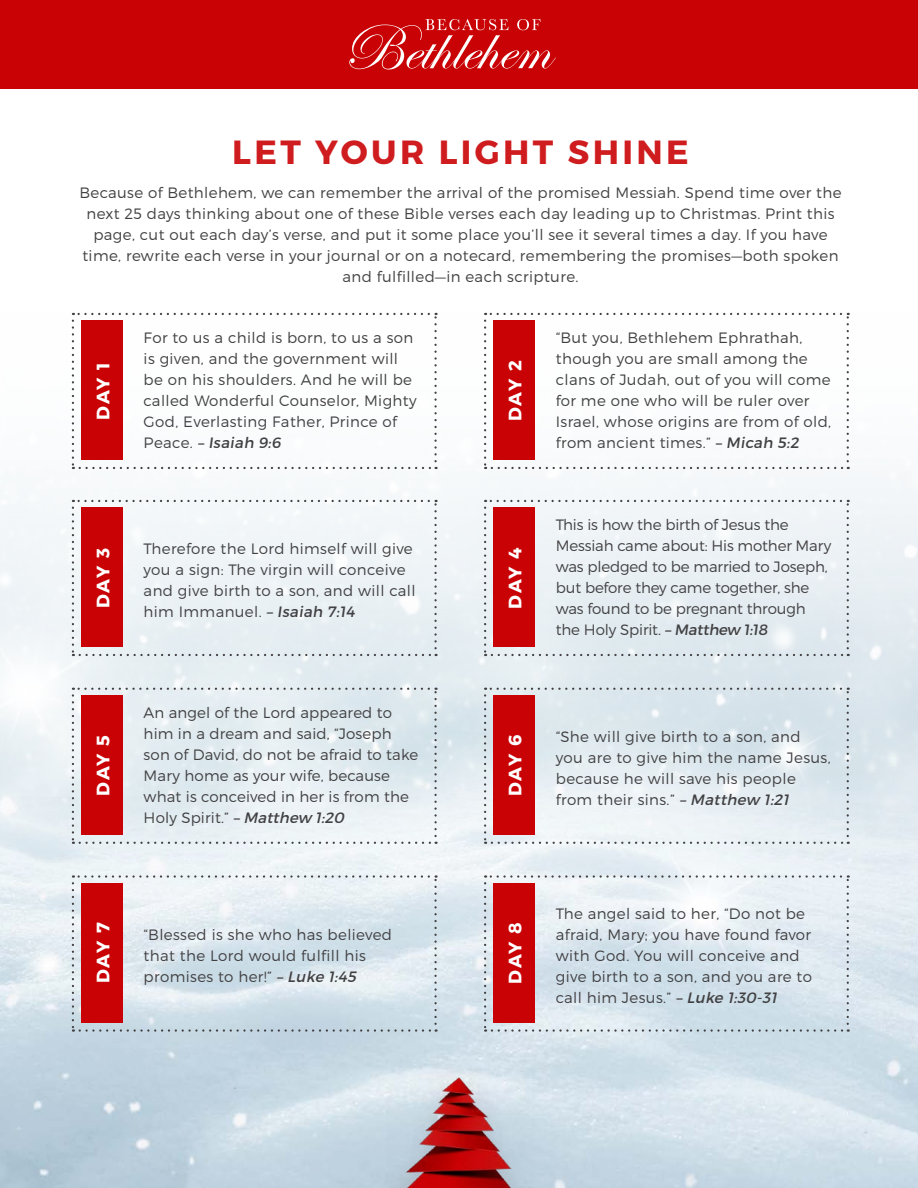
<style>
.page{position:relative;width:918px;height:1188px;background:#fff}
.page>*{position:absolute;margin:0;border:0;box-sizing:border-box;transform-origin:0 0}
.t1{font:700 33.45px "Montserrat";letter-spacing:.1em;color:#cf1c1e}
.t2{font:700 18px "Montserrat";letter-spacing:.06em;color:#fff}
.t3{font:300 15px/21px "Montserrat";letter-spacing:.025em;color:#414042}
.t4{font:300 15px/21px "Montserrat";letter-spacing:-.01em;color:#414042}
.s1{font-weight:400}
.s2{font-weight:400;font-style:italic}
</style>
<div class="page">
<img style="left:0;top:313px;width:918px;height:875px">
<div style="left:0;top:0;width:918px;height:89px;background:#c90305"></div>
<svg style="left:349px;top:19px;width:207px;height:51px"></svg>
<img style="left:386px;top:1060px;width:149px;height:128px">
<svg style="left:72px;top:313px;width:365px;height:156px"></svg>
<svg style="left:72px;top:500px;width:365px;height:156px"></svg>
<svg style="left:72px;top:688px;width:365px;height:156px;background:#e3ebf0"></svg>
<svg style="left:484px;top:688px;width:365px;height:156px;background:#e0e9ee"></svg>
<svg style="left:72px;top:875px;width:365px;height:157px;background:#d9e5ec"></svg>
<svg style="left:484px;top:875px;width:365px;height:157px;background:#dce7ee"></svg>
<svg style="left:484px;top:321px;width:2px;height:148px"></svg>
<svg style="left:492px;top:467px;width:357px;height:2px"></svg>
<svg style="left:847px;top:313px;width:2px;height:148px"></svg>
<svg style="left:485px;top:313px;width:356px;height:2px"></svg>
<svg style="left:484px;top:508px;width:2px;height:148px"></svg>
<svg style="left:492px;top:654px;width:357px;height:2px"></svg>
<svg style="left:847px;top:500px;width:2px;height:148px"></svg>
<svg style="left:485px;top:500px;width:356px;height:2px"></svg>
<div style="left:81px;top:321px;width:41px;height:139px;background:#c90305"></div>
<div style="left:81px;top:508px;width:41px;height:139px;background:#c90305"></div>
<div style="left:81px;top:696px;width:41px;height:139px;background:#c90305"></div>
<div style="left:494px;top:696px;width:41px;height:139px;background:#c90305"></div>
<div style="left:81px;top:883px;width:41px;height:140px;background:#c90305"></div>
<div style="left:494px;top:883px;width:41px;height:140px;background:#c90305"></div>
<div style="left:494px;top:321px;width:41px;height:139px;background:#c90305"></div>
<div style="left:494px;top:508px;width:41px;height:139px;background:#c90305"></div>
<p class="t1" style="left:232px;top:132px;width:458px">LET YOUR LIGHT SHINE</p>
<p class="t3" style="left:80px;top:182px;width:764px;text-align:center">Because of Bethlehem, we can remember the arrival of the promised Messiah. Spend time over the next 25 days thinking about one of these Bible verses each day leading up to Christmas. Print this page, cut out each day’s verse, and put it some place you’ll see it several times a day. If you have time, rewrite each verse in your journal or on a notecard, remembering the promises—both spoken and fulfilled—in each scripture.</p>
<p class="t2" style="left:92px;top:420px;width:59px;rotate:-90deg">DAY 1</p>
<p class="t3" style="left:144px;top:327px;width:275px">For to us a child is born, to us a son is given, and the government will be on his shoulders. And he will be called Wonderful Counselor, Mighty<br>God, Everlasting Father, Prince of<br>Pea ce. <span class="s1">– Isaiah 9:6</span></p>
<p class="t2" style="left:92px;top:608px;width:62px;rotate:-90deg">DAY 3</p>
<p class="t3" style="left:144px;top:538px;width:273px">Therefore the Lord himself will give you a sign: The virgin will conceive and give birth to a son, and will call him Immanuel. <span class="s1">– Isaiah 7:14</span></p>
<p class="t2" style="left:92px;top:796px;width:62px;rotate:-90deg">DAY 5</p>
<p class="t3" style="left:144px;top:702px;width:276px">An angel of the Lord appeared to him in a dream and said, “Joseph son of David, do not be afraid to take<br>Mary home as your wife, because what is conceived in her is from the<br>Holy Spirit.” <span class="s2">–Matthew 1:20</span></p>
<p class="t2" style="left:504px;top:421px;width:62px;rotate:-90deg">DAY 2</p>
<p class="t2" style="left:504px;top:609px;width:63px;rotate:-90deg">DAY 4</p>
<p class="t2" style="left:504px;top:796px;width:63px;rotate:-90deg">DAY 6</p>
<p class="t2" style="left:92px;top:983px;width:62px;rotate:-90deg">DAY 7</p>
<p class="t2" style="left:504px;top:984px;width:63px;rotate:-90deg">DAY 8</p>
<p class="t3" style="left:144px;top:924px;width:250px">“Blessed is she who has believed that the Lord would fulfill his promises to her!” <span class="s2">–Luke 1:45</span></p>
<p class="t3" style="left:556px;top:327px;width:277px">“But you, Bethlehem Ephrathah, though you are small among the clans of Judah, out of you will come for me one who will be ruler over<br>Israel, whose origins are from of old, from ancient times.” <span class="s1">– Micah 5:2</span></p>
<p class="t4" style="left:556px;top:514px;width:277px">This is how the birth of Jesus the Messiah came about: His mother Mary was pledged to be married to Joseph, but before they came together, she was found to be pregnant through the Holy Spirit. <span class="s1">– Matthew 1:18</span></p>
<p class="t3" style="left:556px;top:725px;width:276px">“She will give birth to a son, and you are to give him the name Jesus, because he will save his people from their sins.” <span class="s2">–Matthew 1:21</span></p>
<p class="t3" style="left:556px;top:903px;width:258px">The angel said to her, “Do not be afraid, Mary; you have found favor with God. You will conceive and give birth to a son, and you are to call him Jesus.” <span class="s2">–Luke 1:30-31</span></p>
</div>
